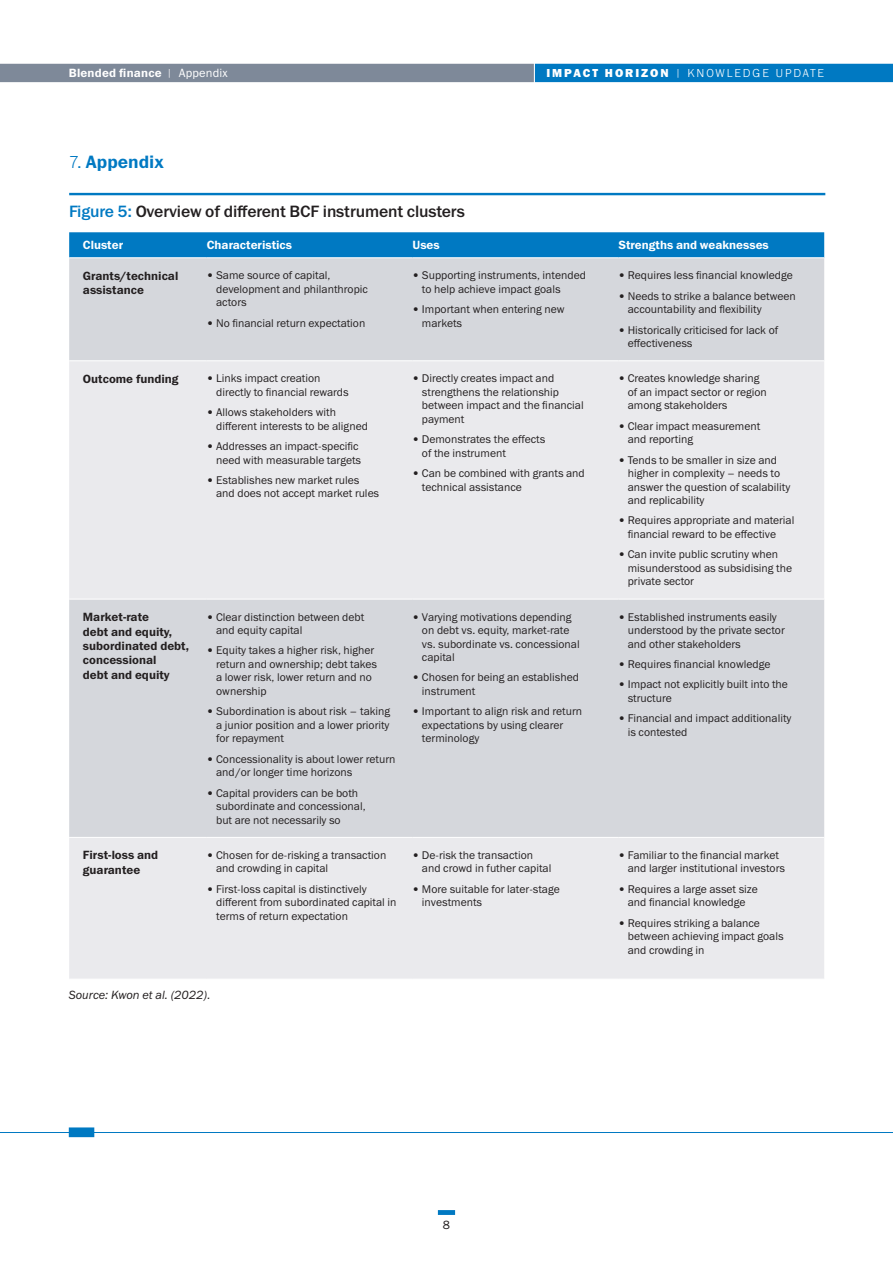
<style>
.page{position:relative;width:893px;height:1263px;background:#fff}
.page>*{position:absolute;margin:0;border:0;box-sizing:border-box;transform-origin:0 0}
.IH_sub_head_1{font:18px "Franklin Gothic Demi ITC";color:#0079c2}
.IH_figure{font:16.5px "Franklin Gothic Medium ITC";letter-spacing:-.01em;color:#231f20}
.IH_body_text_no_grid{font:12px/14.4px "Franklin Gothic Demi ITC";color:#231f20}
.IH_body_text_no_grid-2{font:12px "Franklin Gothic Demi ITC";color:#fff}
.IH_header_1{font:300 12px "Franklin Gothic URW";letter-spacing:.155em;color:#fff}
.IH_header_2{font:12px "Franklin Gothic Demi ITC";letter-spacing:.015em;color:#fff}
.IH_source{font:italic 12px "Franklin Gothic Book ITC";color:#231f20}
.t1{font:12px "Franklin Gothic Book ITC";color:#231f20}
.IH_body_text_no_grid-3{font:11.25px/13.5px "Franklin Gothic Book ITC";color:#231f20}
.s1{font-family:"Franklin Gothic URW";font-weight:300;font-size:10.5px}
.s2{font-family:"Franklin Gothic Book ITC"}
.s3{font-family:"Franklin Gothic URW Hea";font-weight:400}
.s4{font-size:10.5px}
.s5{font-family:"Franklin Gothic URW";font-weight:300}
.s6{color:#0079c2}
</style>
<div class="page">
<div style="left:438px;top:1210px;width:17px;height:5px;background:#0079c2"></div>
<svg style="left:69px;top:232px;width:755px;height:26px;background:#0a7ec4"></svg>
<div style="left:69px;top:259px;width:755px;height:102px;background:#d5d7dc"></div>
<svg style="left:69px;top:362px;width:755px;height:617px;background:#e1e2e6"></svg>
<hr style="left:69px;top:599px;width:138px;height:1px;background:#fff">
<hr style="left:207px;top:599px;width:206px;height:1px;background:#fff">
<hr style="left:413px;top:599px;width:205px;height:1px;background:#fff">
<hr style="left:618px;top:599px;width:206px;height:1px;background:#fff">
<hr style="left:69px;top:837px;width:138px;height:1px;background:#fff">
<hr style="left:207px;top:837px;width:206px;height:1px;background:#fff">
<hr style="left:413px;top:837px;width:205px;height:1px;background:#fff">
<hr style="left:618px;top:837px;width:206px;height:1px;background:#fff">
<div style="left:535px;top:64px;width:358px;height:18px;background:#0079c2"></div>
<div style="left:0;top:64px;width:534px;height:18px;background:#7e8999"></div>
<hr style="left:0;top:1132px;width:893px;height:1px;background:#0079c2">
<hr style="left:69px;top:193px;width:756px;height:2px;background:#0079c2">
<div style="left:69px;top:1127px;width:25px;height:10px;background:#0079c2"></div>
<p class="IH_header_2" style="left:69px;top:65px;width:161px">Blended finance <span class="s1">|</span> <span class="s2">Appendix</span></p>
<p class="IH_header_1" style="left:546px;top:65px;width:279px"><span class="s3">IMPACT HORIZON</span> <span class="s4">|</span> KNOWLEDGE UPDATE</p>
<p class="IH_sub_head_1" style="left:69px;top:151px;width:96px"><span class="s5">7.</span> Appendix</p>
<p class="IH_figure" style="left:69px;top:201px;width:397px"><span class="s6">Figure 5:</span> Overview of different BCF instrument clusters</p>
<p class="IH_body_text_no_grid-2" style="left:83px;top:238px;width:42px">Cluster</p>
<p class="IH_body_text_no_grid-2" style="left:207px;top:238px;width:87px">Characteristics</p>
<p class="IH_body_text_no_grid-2" style="left:413px;top:238px;width:29px">Uses</p>
<p class="IH_body_text_no_grid-2" style="left:618px;top:238px;width:152px">Strengths and weaknesses</p>
<p class="IH_body_text_no_grid" style="left:83px;top:269px;width:97px">Grants/technical assistance</p>
<p class="IH_body_text_no_grid-3" style="left:216px;top:268px;width:153px;text-indent:-9px">• Same source of capital, development and philanthropic actors</p>
<p class="IH_body_text_no_grid-3" style="left:207px;top:316px;width:160px">• No financial return expectation</p>
<p class="IH_body_text_no_grid-3" style="left:422px;top:268px;width:165px;text-indent:-9px">• Supporting instruments, intended to help achieve impact goals</p>
<p class="IH_body_text_no_grid-3" style="left:422px;top:302px;width:144px;text-indent:-9px">• Important when entering new markets</p>
<p class="IH_body_text_no_grid-3" style="left:618px;top:268px;width:176px">• Requires less financial knowledge</p>
<p class="IH_body_text_no_grid-3" style="left:628px;top:289px;width:170px;text-indent:-9px">• Needs to strike a balance between accountability and flexibility</p>
<p class="IH_body_text_no_grid-3" style="left:628px;top:323px;width:152px;text-indent:-9px">• Historically criticised for lack of effectiveness</p>
<p class="IH_body_text_no_grid" style="left:83px;top:372px;width:97px">Outcome funding</p>
<p class="IH_body_text_no_grid-3" style="left:216px;top:371px;width:134px;text-indent:-9px">• Links impact creation directly to financial rewards</p>
<p class="IH_body_text_no_grid-3" style="left:216px;top:405px;width:153px;text-indent:-9px">• Allows stakeholders with different interests to be aligned</p>
<p class="IH_body_text_no_grid-3" style="left:207px;top:439px;width:156px;text-align:right">• Addresses an impact-specific need with measurable targets</p>
<p class="IH_body_text_no_grid-3" style="left:216px;top:473px;width:164px;text-indent:-9px">• Establishes new market rules and does not accept market rules</p>
<p class="IH_body_text_no_grid-3" style="left:422px;top:371px;width:163px;text-indent:-9px">• Directly creates impact and strengthens the relationship between impact and the financial payment</p>
<p class="IH_body_text_no_grid-3" style="left:422px;top:432px;width:125px;text-indent:-9px">• Demonstrates the effects of the instrument</p>
<p class="IH_body_text_no_grid-3" style="left:422px;top:466px;width:164px;text-indent:-9px">• Can be combined with grants and technical assistance</p>
<p class="IH_body_text_no_grid" style="left:83px;top:610px;width:108px">Market-rate<br>debt and equity, subordinated debt, concessional<br>debt and equity</p>
<p class="IH_body_text_no_grid-3" style="left:216px;top:610px;width:150px;text-indent:-9px">• Clear distinction between debt and equity capital</p>
<p class="IH_body_text_no_grid-3" style="left:216px;top:644px;width:162px;text-indent:-9px">• Equity takes a higher risk, higher return and ownership; debt takes a lower risk, lower return and no ownership</p>
<p class="IH_body_text_no_grid-3" style="left:216px;top:704px;width:175px;text-align:justify;text-indent:-9px">• Subordination is about risk – taking a junior position and a lower priority for repayment</p>
<p class="IH_body_text_no_grid-3" style="left:216px;top:752px;width:181px;text-indent:-9px">• Concessionality is about lower return and/or longer time horizons</p>
<p class="IH_body_text_no_grid-3" style="left:216px;top:786px;width:151px;text-indent:-9px">• Capital providers can be both subordinate and concessional, but are not necessarily so</p>
<p class="IH_body_text_no_grid" style="left:83px;top:848px;width:77px">First-loss and guarantee</p>
<p class="IH_body_text_no_grid-3" style="left:216px;top:848px;width:172px;text-indent:-9px">• Chosen for de-risking a transaction and crowding in capital</p>
<p class="IH_body_text_no_grid-3" style="left:216px;top:882px;width:182px;text-indent:-9px">• First-loss capital is distinctively different from subordinated capital in terms of return expectation</p>
<p class="IH_body_text_no_grid-3" style="left:422px;top:610px;width:159px;text-indent:-9px">• Varying motivations depending on debt vs. equity, market-rate vs. subordinate vs. concessional capital</p>
<p class="IH_body_text_no_grid-3" style="left:422px;top:671px;width:158px;text-indent:-9px">• Chosen for being an established instrument</p>
<p class="IH_body_text_no_grid-3" style="left:422px;top:704px;width:162px;text-indent:-9px">• Important to align risk and return expectations by using clearer terminology</p>
<p class="IH_body_text_no_grid-3" style="left:422px;top:848px;width:131px;text-indent:-9px">• De-risk the transaction and crowd in futher capital</p>
<p class="IH_body_text_no_grid-3" style="left:422px;top:882px;width:139px;text-indent:-9px">• More suitable for later-stage investments</p>
<p class="IH_source" style="left:69px;top:988px;width:143px">Source: Kwon et al. (2022).</p>
<p class="IH_body_text_no_grid-3" style="left:628px;top:371px;width:141px;text-indent:-9px">• Creates knowledge sharing of an impact sector or region among stakeholders</p>
<p class="IH_body_text_no_grid-3" style="left:628px;top:419px;width:134px;text-indent:-9px">• Clear impact measurement and reporting</p>
<p class="IH_body_text_no_grid-3" style="left:628px;top:453px;width:164px;text-indent:-9px">• Tends to be smaller in size and higher in complexity – needs to answer the question of scalability and replicability</p>
<p class="IH_body_text_no_grid-3" style="left:628px;top:514px;width:168px;text-indent:-9px">• Requires appropriate and material financial reward to be effective</p>
<p class="IH_body_text_no_grid-3" style="left:628px;top:547px;width:166px;text-indent:-9px">• Can invite public scrutiny when misunderstood as subsidising the private sector</p>
<p class="IH_body_text_no_grid-3" style="left:628px;top:610px;width:159px;text-indent:-9px">• Established instruments easily understood by the private sector and other stakeholders</p>
<p class="IH_body_text_no_grid-3" style="left:618px;top:657px;width:153px">• Requires financial knowledge</p>
<p class="IH_body_text_no_grid-3" style="left:628px;top:677px;width:162px;text-indent:-9px">• Impact not explicitly built into the structure</p>
<p class="IH_body_text_no_grid-3" style="left:628px;top:711px;width:165px;text-indent:-9px">• Financial and impact additionality is contested</p>
<p class="IH_body_text_no_grid-3" style="left:628px;top:848px;width:159px;text-indent:-9px">• Familiar to the financial market and larger institutional investors</p>
<p class="IH_body_text_no_grid-3" style="left:618px;top:882px;width:141px;text-align:center">• Requires a large asset size and financial knowledge</p>
<p class="IH_body_text_no_grid-3" style="left:628px;top:916px;width:157px;text-indent:-9px">• Requires striking a balance between achieving impact goals and crowding in</p>
<p class="t1" style="left:443px;top:1217px;width:9px">8</p>
</div>
